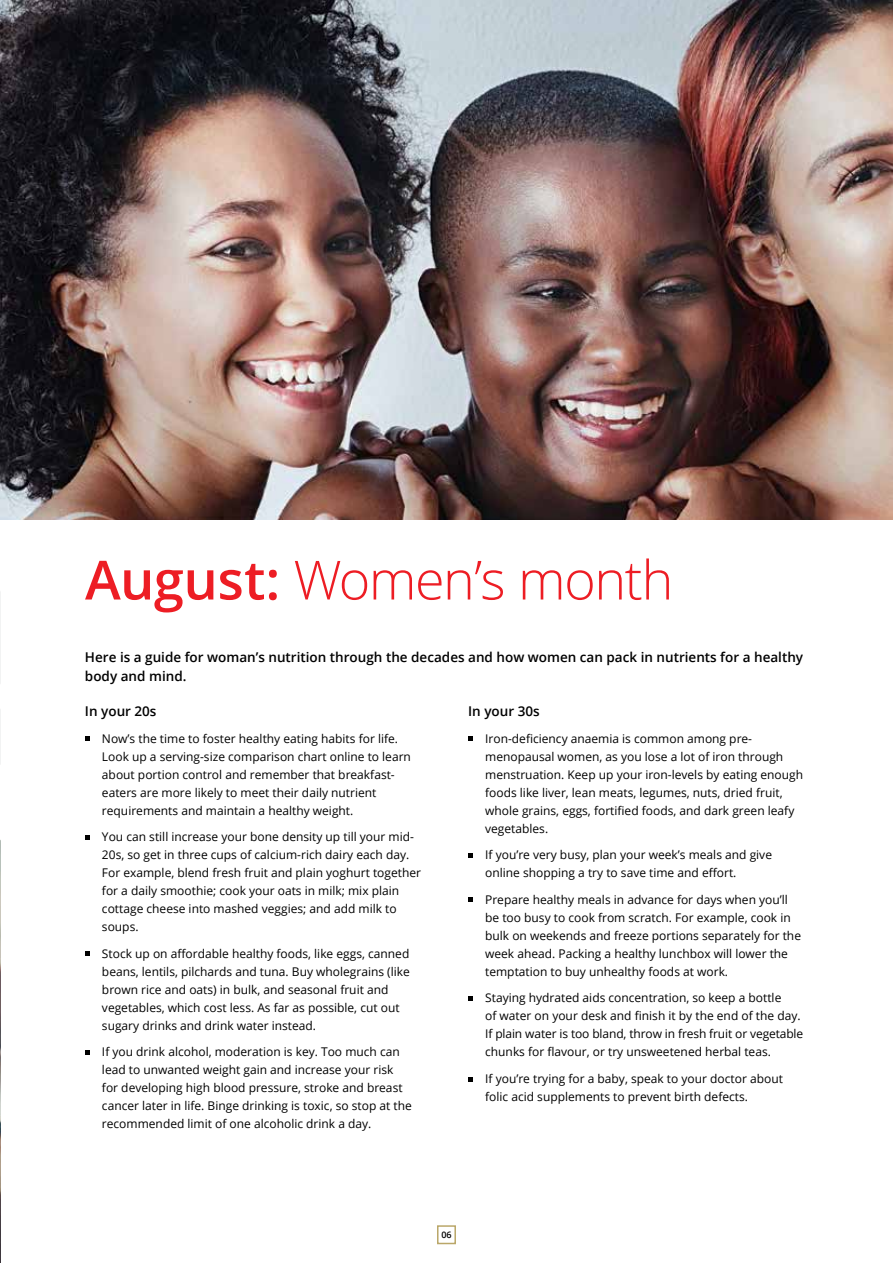
<style>
.page{position:relative;width:893px;height:1263px;background:#fff}
.page>*{position:absolute;margin:0;border:0;box-sizing:border-box;transform-origin:0 0}
.t1{font:300 54px "Open Sans";letter-spacing:-.03em;color:#ed1d24}
.t2{font:600 13.5px/19.5px "Open Sans";color:#000}
.t3{font:12px/18px "Open Sans";color:#000}
.t4{font:600 9px "Open Sans";color:#000}
.s1{font-weight:600}
</style>
<div class="page">
<img style="left:1px;top:0;width:892px;height:520px">
<svg style="left:0;top:592px;width:1px;height:483px"></svg>
<div style="left:437px;top:1225px;width:19px;height:19px;border:2px solid #baa769"></div>
<svg style="left:85px;top:737px;width:4px;height:4px"></svg>
<svg style="left:85px;top:835px;width:4px;height:5px"></svg>
<svg style="left:85px;top:952px;width:4px;height:4px"></svg>
<svg style="left:85px;top:1050px;width:4px;height:5px"></svg>
<svg style="left:468px;top:737px;width:5px;height:4px"></svg>
<svg style="left:468px;top:853px;width:5px;height:5px"></svg>
<svg style="left:468px;top:898px;width:5px;height:4px"></svg>
<svg style="left:468px;top:996px;width:5px;height:5px"></svg>
<svg style="left:468px;top:1077px;width:5px;height:4px"></svg>
<hr style="left:0;top:1075px;width:1px;height:188px;background:#6d6e71">
<h1 class="t1" style="left:85px;top:543px;width:590px"><span class="s1">August:</span> Women’s month</h1>
<p class="t2" style="left:85px;top:647px;width:720px">Here is a guide for woman’s nutrition through the decades and how women can pack in nutrients for a healthy body and mind.</p>
<p class="t2" style="left:85px;top:701px;width:73px">In your 20s</p>
<p class="t3" style="left:102px;top:729px;width:310px">Now’s the time to foster healthy eating habits for life.<br>Look up a serving-size comparison chart online to learn about portion control and remember that breakfast&shy;eaters are more likely to meet their daily nutrient requirements and maintain a healthy weight.</p>
<p class="t3" style="left:102px;top:827px;width:321px">You can still increase your bone density up till your mid-20s, so get in three cups of calcium-rich dairy each day.<br>For example, blend fresh fruit and plain yoghurt together for a daily smoothie; cook your oats in milk; mix plain cottage cheese into mashed veggies; and add milk to soups.</p>
<p class="t3" style="left:102px;top:944px;width:309px">Stock up on affordable healthy foods, like eggs, canned beans, lentils, pilchards and tuna. Buy wholegrains (like brown rice and oats) in bulk, and seasonal fruit and vegetables, which cost less. As far as possible, cut out sugary drinks and drink water instead.</p>
<p class="t3" style="left:102px;top:1042px;width:311px">If you drink alcohol, moderation is key. Too much can lead to unwanted weight gain and increase your risk for developing high blood pressure, stroke and breast cancer later in life. Binge drinking is toxic, so stop at the recommended limit of one alcoholic drink a day.</p>
<p class="t2" style="left:468px;top:701px;width:73px">In your 30s</p>
<p class="t3" style="left:485px;top:729px;width:319px">Iron-deficiency anaemia is common among pre&shy;menopausal women, as you lose a lot of iron through menstruation. Keep up your iron-levels by eating enough foods like liver, lean meats, legumes, nuts, dried fruit, whole grains, eggs, fortified foods, and dark green leafy vegetables.</p>
<p class="t3" style="left:485px;top:845px;width:288px">If you’re very busy, plan your week’s meals and give online shopping a try to save time and effort.</p>
<p class="t3" style="left:485px;top:890px;width:317px">Prepare healthy meals in advance for days when you’ll be too busy to cook from scratch. For example, cook in bulk on weekends and freeze portions separately for the week ahead. Packing a healthy lunchbox will lower the temptation to buy unhealthy foods at work.</p>
<p class="t3" style="left:485px;top:988px;width:320px">Staying hydrated aids concentration, so keep a bottle<br>of water on your desk and finish it by the end of the day.<br>If plain water is too bland, throw in fresh fruit or vegetable chunks for flavour, or try unsweetened herbal teas.</p>
<p class="t3" style="left:485px;top:1069px;width:299px">If you’re trying for a baby, speak to your doctor about folic acid supplements to prevent birth defects.</p>
<p class="t4" style="left:441px;top:1229px;width:12px">06</p>
</div>
